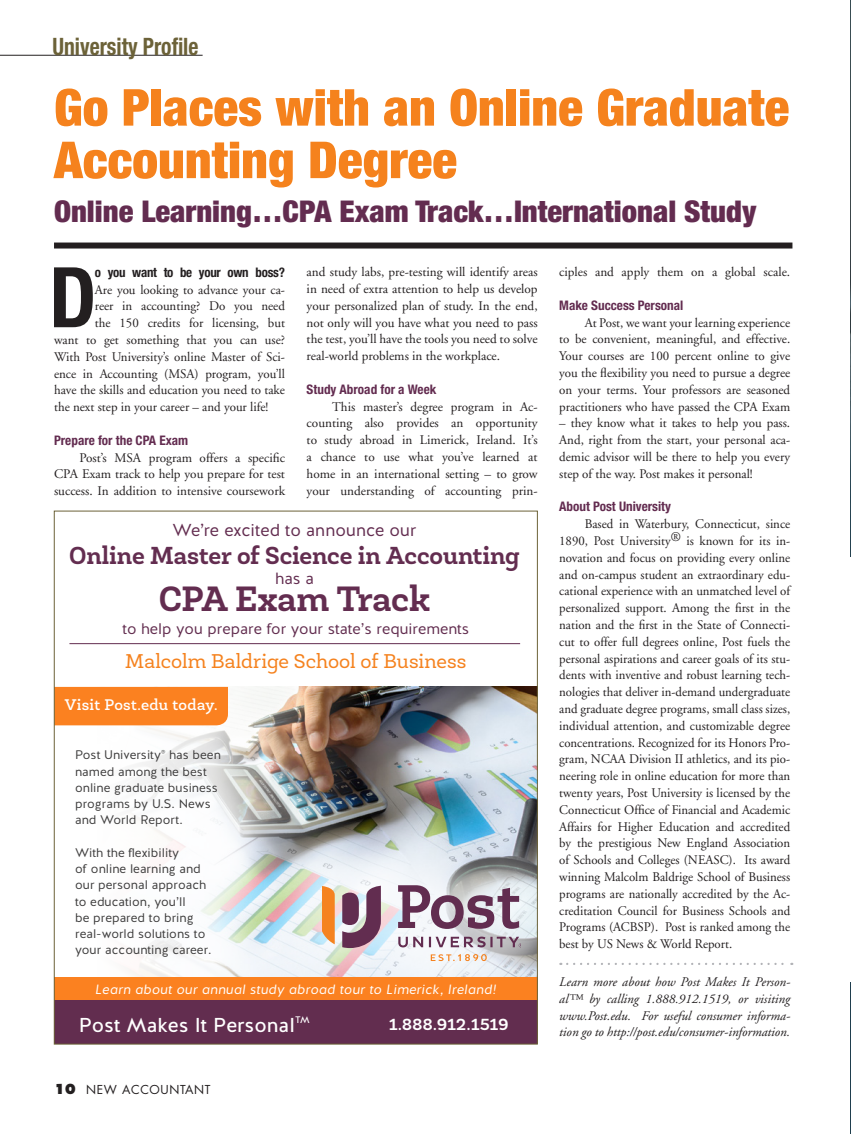
<style>
.page{position:relative;width:851px;height:1134px;background:#fff}
.page>*{position:absolute;margin:0;border:0;box-sizing:border-box;transform-origin:0 0}
.No_Spacing{font:700 condensed 83.85px "Helvetica Neue";color:#231f20}
.No_Spacing-2{font:900 condensed 51px/52.5px "Helvetica Neue";color:#f5821d}
.t1{font:700 35.55px "Newslab";letter-spacing:-.01em;color:#632d50}
.No_Spacing-3{font:900 condensed 30px "Helvetica Neue";color:#632c50}
.t2{font:700 24.9px "Newslab";letter-spacing:-.005em;color:#632d50}
.t3{font:700 condensed 24px "Helvetica Neue";color:#6c6238;scale:.9 1}
.t4{font:20.1px "Newslab";color:#f5821e}
.t5{font:20.1px "Halis GR";color:#fff}
.t6{font:17.25px "Halis GR";letter-spacing:.005em;color:#632d50}
.t7{font:700 16.2px "Newslab";letter-spacing:.025em;color:#fff}
.t8{font:16.2px "Halis GR";color:#632d50}
.t9{font:500 15.6px "Newslab";letter-spacing:.02em;color:#fff}
.t10{font:15.3px "Halis GR";color:#622d4f}
.t11{font:italic 13.35px "Halis GR";letter-spacing:.01em;color:#fff}
.No_Spacing-4{font:13.2px/16.8px "Adobe Garamond LT";color:#231f20;text-align:justify}
.No_Spacing-5{font:italic 13.2px/16.8px "Adobe Garamond LT";color:#231f20;text-align:justify}
.No_Spacing-6{font:700 condensed 13.2px "Helvetica Neue";color:#632c50}
.No_Spacing-7{font:700 condensed 13.2px "Helvetica Neue";letter-spacing:-.02em;color:#231f20}
.t12{font:12.45px/16.2px "Halis GR";color:#3e3d3d}
.t13{font:12px "Futura";letter-spacing:.05em;color:#231f20}
.t14{font:9.45px "Halis GR";color:#fff}
.s1{font-weight:800;font-size:13.5px}
</style>
<div class="page">
<svg style="left:567px;top:963px;width:225px;height:2px"></svg>
<div style="left:54px;top:243px;width:738px;height:6px;background:#231f20"></div>
<hr style="left:0;top:55px;width:202px;height:1px;background:#231f20">
<img style="left:380px;top:687px;width:155px;height:132px">
<img style="left:56px;top:686px;width:324px;height:291px">
<hr style="left:69px;top:643px;width:451px;height:1px;background:#632d50">
<div style="left:255px;top:819px;width:282px;height:209px;background:#fff;opacity:.72"></div>
<svg style="left:431px;top:954px;width:55px;height:7px"></svg>
<svg style="left:322px;top:886px;width:13px;height:58px"></svg>
<svg style="left:342px;top:886px;width:39px;height:62px;background:#8e6d85"></svg>
<svg style="left:398px;top:885px;width:121px;height:44px"></svg>
<svg style="left:398px;top:937px;width:25px;height:10px"></svg>
<svg style="left:429px;top:937px;width:91px;height:10px"></svg>
<div style="left:56px;top:687px;width:172px;height:38px;background:#fb8120"></div>
<div style="left:54px;top:997px;width:483px;height:47px;background:#622d4f"></div>
<div style="left:54px;top:977px;width:483px;height:23px;background:#fb8120"></div>
<img style="left:850px;top:1px;width:1px;height:1131px">
<hr style="left:850px;top:557px;width:1px;height:424px;background:#fff">
<p class="t3" style="left:52px;top:32px;width:164px">University Profile</p>
<p class="No_Spacing-2" style="left:54px;top:80px;width:736px">Go Places with an Online Graduate<br>Accounting Degree</p>
<p class="No_Spacing-3" style="left:54px;top:192px;width:703px">Online Learning…CPA Exam Track…International Study</p>
<p class="No_Spacing" style="left:49px;top:247px;width:49px">D</p>
<p class="No_Spacing-7" style="left:95px;top:264px;width:192px">o you want to be your own boss?</p>
<p class="No_Spacing-4" style="left:95px;top:281px;width:192px">Are you looking to advance your ca-</p>
<p class="No_Spacing-4" style="left:95px;top:298px;width:192px">reer in accounting? Do you need</p>
<p class="No_Spacing-4" style="left:95px;top:315px;width:192px">the 150 credits for licensing, but</p>
<p class="No_Spacing-4" style="left:54px;top:331px;width:232px">want to get something that you can use?</p>
<p class="No_Spacing-4" style="left:54px;top:348px;width:232px">With Post University’s online Master of Sci-</p>
<p class="No_Spacing-4" style="left:54px;top:365px;width:232px">ence in Accounting (MSA) program, you’ll</p>
<p class="No_Spacing-4" style="left:54px;top:382px;width:232px">have the skills and education you need to take</p>
<p class="No_Spacing-4" style="left:54px;top:399px;width:216px">the next step in your career – and your life!</p>
<p class="No_Spacing-6" style="left:54px;top:432px;width:136px">Prepare for the CPA Exam</p>
<p class="No_Spacing-4" style="left:54px;top:449px;width:232px;text-indent:26px">Post’s MSA program offers a specific CPA Exam track to help you prepare for test success. In addition to intensive coursework</p>
<p class="No_Spacing-4" style="left:306px;top:264px;width:232px">and study labs, pre-testing will identify areas in need of extra attention to help us develop your personalized plan of study. In the end, not only will you have what you need to pass the test, you’ll have the tools you need to solve real-world problems in the workplace.</p>
<p class="No_Spacing-6" style="left:306px;top:381px;width:131px">Study Abroad for a Week</p>
<p class="No_Spacing-4" style="left:306px;top:398px;width:232px;text-indent:26px">This master’s degree program in Ac&shy;counting also provides an opportunity to study abroad in Limerick, Ireland. It’s a chance to use what you’ve learned at home in an international setting – to grow your understanding of accounting prin-</p>
<p class="t6" style="left:173px;top:519px;width:245px">We’re excited to announce our</p>
<p class="t2" style="left:69px;top:540px;width:452px">Online Master of Science in Accounting</p>
<p class="t8" style="left:275px;top:568px;width:40px">has a</p>
<p class="t1" style="left:159px;top:577px;width:273px">CPA Exam Track</p>
<p class="t10" style="left:122px;top:619px;width:348px">to help you prepare for your state’s requirements</p>
<p class="t4" style="left:125px;top:649px;width:342px">Malcolm Baldrige School of Business</p>
<p class="t9" style="left:65px;top:695px;width:154px">Visit Post.edu today.</p>
<p class="t12" style="left:75px;top:747px;width:147px">Post University<sup>®</sup> has been named among the best online graduate business programs by U.S. News and World Report.</p>
<p class="t12" style="left:75px;top:845px;width:138px">With the flexibility<br>of online learning and our personal approach to education, you’ll<br>be prepared to bring real-world solutions to your accounting career.</p>
<p class="t11" style="left:95px;top:981px;width:403px">Learn about our annual study abroad tour to Limerick, Ireland!</p>
<p class="t14" style="left:295px;top:1014px;width:16px">TM</p>
<p class="t5" style="left:79px;top:1012px;width:217px">Post Makes It Personal</p>
<p class="t7" style="left:389px;top:1014px;width:121px">1.888.912.1519</p>
<p class="t13" style="left:54px;top:1081px;width:158px"><span class="s1">10</span> NEW ACCOUNTANT</p>
<p class="No_Spacing-4" style="left:559px;top:264px;width:232px">ciples and apply them on a global scale.</p>
<p class="No_Spacing-6" style="left:559px;top:297px;width:126px">Make Success Personal</p>
<p class="No_Spacing-4" style="left:559px;top:314px;width:232px;text-indent:25px">At Post, we want your learning experience to be convenient, meaningful, and effective.<br>Your courses are 100 percent online to give you the flexibility you need to pursue a degree on your terms. Your professors are seasoned practitioners who have passed the CPA Exam</p>
<p class="No_Spacing-4" style="left:559px;top:415px;width:232px">– they know what it takes to help you pass.<br>And, right from the start, your personal aca&shy;demic advisor will be there to help you every step of the way. Post makes it personal!</p>
<p class="No_Spacing-6" style="left:559px;top:499px;width:113px">About Post University</p>
<p class="No_Spacing-4" style="left:559px;top:516px;width:232px;text-indent:26px">Based in Waterbury, Connecticut, since 1890, Post University® is known for its in&shy;novation and focus on providing every online and on-campus student an extraordinary edu&shy;cational experience with an unmatched level of personalized support. Among the first in the nation and the first in the State of Connecti&shy;cut to offer full degrees online, Post fuels the personal aspirations and career goals of its stu&shy;dents with inventive and robust learning tech&shy;nologies that deliver in-demand undergraduate and graduate degree programs, small class sizes, individual attention, and customizable degree concentrations. Recognized for its Honors Pro&shy;gram, NCAA Division II athletics, and its pio&shy;neering role in online education for more than twenty years, Post University is licensed by the Connecticut Office of Financial and Academic Affairs for Higher Education and accredited by the prestigious New England Association of Schools and Colleges (NEASC). Its award winning Malcolm Baldrige School of Business programs are nationally accredited by the Ac&shy;creditation Council for Business Schools and Programs (ACBSP). Post is ranked among the best by US News &amp; World Report.</p>
<p class="No_Spacing-5" style="left:559px;top:973px;width:232px">Learn more about how Post Makes It Person&shy;al™ by calling 1.888.912.1519, or visiting www.Post.edu. For useful consumer informa&shy;tion go to http://post.edu/consumer-information.</p>
</div>
